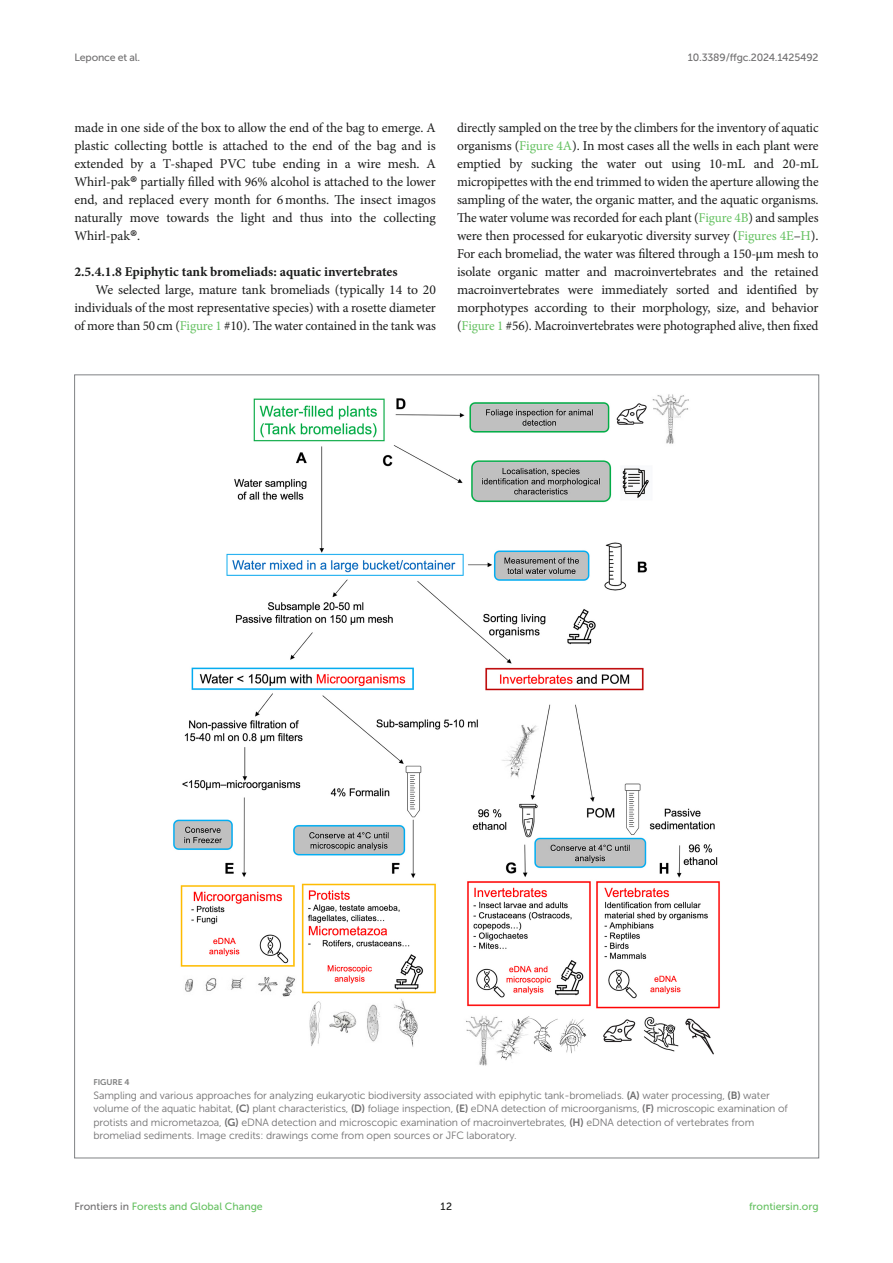
<style>
.page{position:relative;width:893px;height:1263px;background:#fff}
.page>*{position:absolute;margin:0;border:0;box-sizing:border-box;transform-origin:0 0}
.TEXT_FLUSH{font:13.5px/18px "Minion Pro";letter-spacing:-.01em;color:#1b1c1b;text-align:justify}
.HEAD_5{font:700 13.5px "Minion Pro";letter-spacing:-.005em;color:#1b1c1b}
.FIG_LEG{font:10.5px/13.5px "Museo Sans 300";letter-spacing:-.01em;color:#706f70}
.t1{font:10.5px "Museo Sans 500";color:#65c161}
.t2{font:10.5px "Museo Sans 500";letter-spacing:-.015em;color:#706f70}
.t3{font:10.5px "Museo Sans 500";color:#1b1c1b}
.FIG_HD{font:8.25px "Museo Sans 700";letter-spacing:-.01em;color:#7e7f7f}
.s1{font-size:22.5px;color:#000}
.s2{color:#65c161}
.s3{font-family:"STIX General"}
.s4{font-family:"Museo Sans 700"}
.s5{color:#706f70}
</style>
<div class="page">
<img style="left:173px;top:394px;width:547px;height:672px">
<p class="t2" style="left:74px;top:51px;width:67px">Leponce et al.</p>
<p class="t2" style="left:688px;top:51px;width:132px">10.3389/ffgc.2024.1425492</p>
<p class="TEXT_FLUSH" style="left:74px;top:119px;width:363px">made in one side of the box to allow the end of the bag to emerge. A plastic collecting bottle is attached to the end of the bag and is extended by a T-shaped PVC tube ending in a wire mesh. A Whirl-pak<span class="s1">®</span> partially filled with 96% alcohol is attached to the lower end, and replaced every month for 6months. The insect imagos naturally move towards the light and thus into the collecting Whirl-pak<span class="s1">®</span>.</p>
<p class="HEAD_5" style="left:74px;top:262px;width:325px">2.5.4.1.8 Epiphytic tank bromeliads: aquatic invertebrates</p>
<p class="TEXT_FLUSH" style="left:74px;top:281px;width:363px;text-indent:21px">We selected large, mature tank bromeliads (typically 14 to 20 individuals of the most representative species) with a rosette diameter of more than 50cm (<span class="s2">Figure 1</span> #10). The water contained in the tank was</p>
<p class="TEXT_FLUSH" style="left:457px;top:119px;width:363px">directly sampled on the tree by the climbers for the inventory of aquatic organisms (<span class="s2">Figure 4A</span>). In most cases all the wells in each plant were emptied by sucking the water out using 10-mL and 20-mL micropipettes with the end trimmed to widen the aperture allowing the sampling of the water, the organic matter, and the aquatic organisms.<br>The water volume was recorded for each plant (<span class="s2">Figure 4B</span>) and samples were then processed for eukaryotic diversity survey (<span class="s2">Figures 4E</span>–<span class="s2">H</span>).<br>For each bromeliad, the water was filtered through a 150-<span class="s3">μ</span>m mesh to isolate organic matter and macroinvertebrates and the retained macroinvertebrates were immediately sorted and identified by morphotypes according to their morphology, size, and behavior (<span class="s2">Figure 1</span> #56). Macroinvertebrates were photographed alive, then fixed</p>
<p class="FIG_HD" style="left:94px;top:1077px;width:37px">FIGURE 4</p>
<p class="FIG_LEG" style="left:94px;top:1088px;width:696px">Sampling and various approaches for analyzing eukaryotic biodiversity associated with epiphytic tank-bromeliads. <span class="s4">(A)</span> water processing, <span class="s4">(B)</span> water volume of the aquatic habitat, <span class="s4">(C)</span> plant characteristics, <span class="s4">(D)</span> foliage inspection, <span class="s4">(E)</span> eDNA detection of microorganisms, <span class="s4">(F)</span> microscopic examination of protists and micrometazoa, <span class="s4">(G)</span> eDNA detection and microscopic examination of macroinvertebrates, <span class="s4">(H)</span> eDNA detection of vertebrates from bromeliad sediments. Image credits: drawings come from open sources or JFC laboratory.</p>
<p class="t1" style="left:74px;top:1200px;width:190px"><span class="s5">Frontiers in</span> Forests and Global Change</p>
<p class="t3" style="left:441px;top:1200px;width:13px">12</p>
<p class="t1" style="left:749px;top:1200px;width:71px">frontiersin.org</p>
</div>
